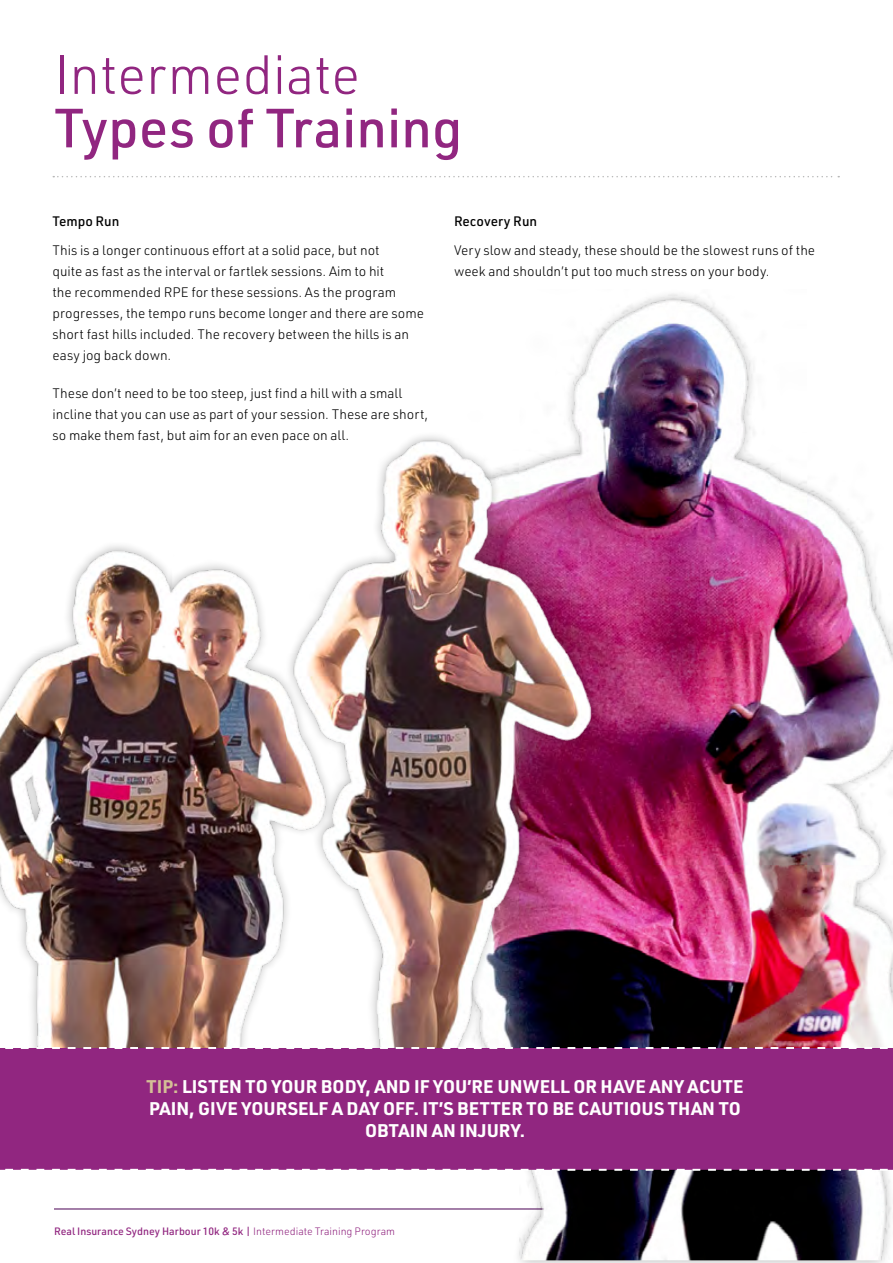
<style>
.page{position:relative;width:893px;height:1263px;background:#fff}
.page>*{position:absolute;margin:0;border:0;box-sizing:border-box;transform-origin:0 0}
.t1{font:500 54px "URWDIN";color:#912680}
.t2{font:300 54px "URWDIN";color:#912680}
.t3{font:700 18px/21.6px "URWDIN";color:#fff;text-align:center}
.t4{font:300 13.5px/21px "URWDIN";color:#000}
.t5{font:500 13.5px "URWDIN";color:#000}
.t6{font:500 10.5px "URWDIN";color:#912680}
.s1{color:#d4bf96}
.s2{font-weight:300}
</style>
<div class="page">
<hr style="left:54px;top:1209px;width:784px;height:1px;background:#4a0053">
<svg style="left:53px;top:176px;width:786px;height:1px"></svg>
<img style="left:232px;top:293px;width:661px;height:967px">
<img style="left:0;top:388px;width:619px;height:658px">
<div style="left:0;top:1046px;width:893px;height:126px;background:#912680"></div>
<h1 class="t2" style="left:54px;top:39px;width:308px">Intermediate</h1>
<h1 class="t1" style="left:54px;top:92px;width:410px">Types of Training</h1>
<p class="t5" style="left:52px;top:212px;width:68px">Tempo Run</p>
<p class="t4" style="left:52px;top:240px;width:373px">This is a longer continuous effort at a solid pace, but not<br>quite as fast as the interval or fartlek sessions. Aim to hit<br>the recommended RPE for these sessions. As the program progresses, the tempo runs become longer and there are some short fast hills included. The recovery between the hills is an easy jog back down.</p>
<p class="t4" style="left:52px;top:383px;width:377px">These don’t need to be too steep, just find a hill with a small incline that you can use as part of your session. These are short, so make them fast, but aim for an even pace on all.</p>
<p class="t5" style="left:454px;top:212px;width:85px">Recovery Run</p>
<p class="t4" style="left:454px;top:240px;width:363px">Very slow and steady, these should be the slowest runs of the week and shouldn’t put too much stress on your body.</p>
<h2 class="t3" style="left:146px;top:1075px;width:599px"><span class="s1">TIP:</span> LISTEN TO YOUR BODY, AND IF YOU’RE UNWELL OR HAVE ANY ACUTE<br>PAIN, GIVE YOURSELF A DAY OFF. IT’S BETTER TO BE CAUTIOUS THAN TO<br>OBTAIN AN INJURY.</h2>
<p class="t6" style="left:54px;top:1224px;width:343px">Real Insurance Sydney Harbour 10k &amp; 5k | <span class="s2">Intermediate Training Program</span></p>
</div>
